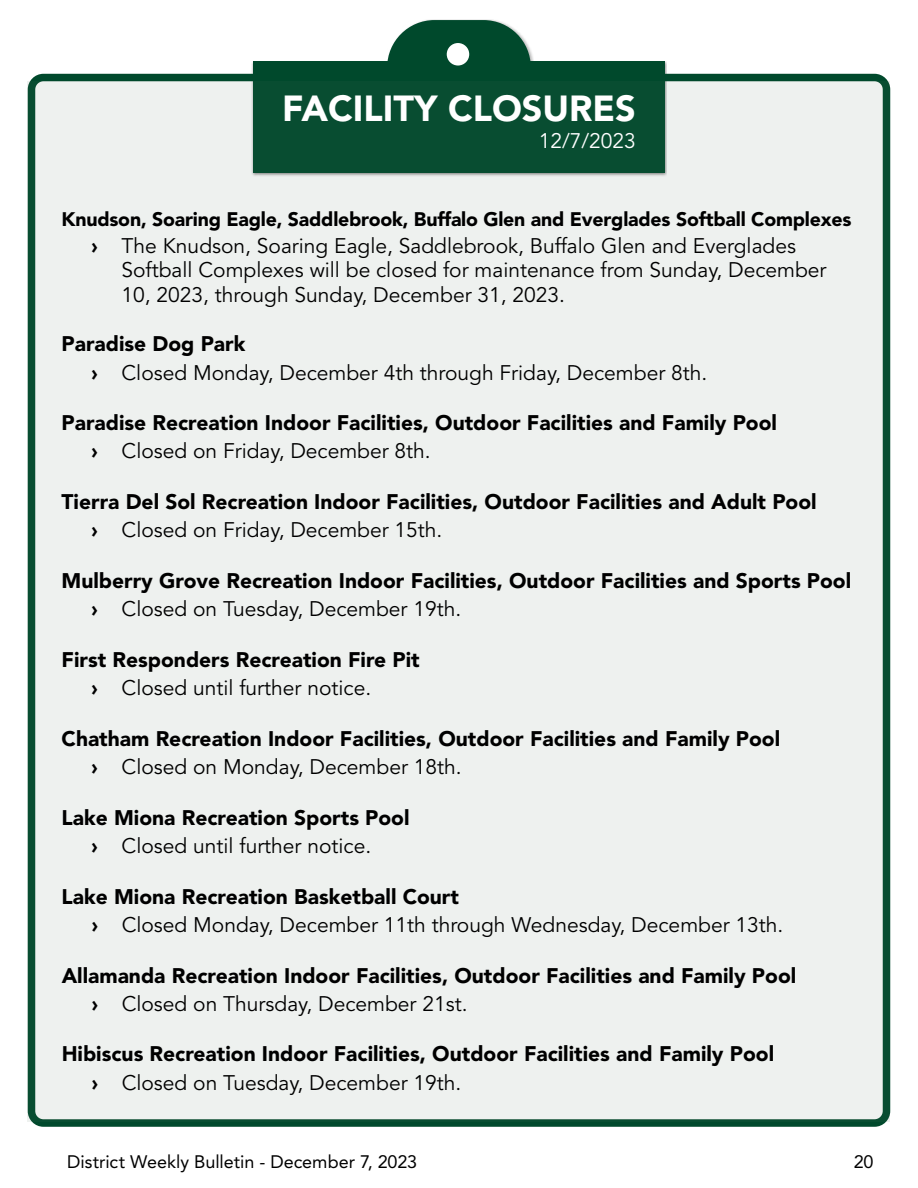
<style>
.page{position:relative;width:918px;height:1188px;background:#fff}
.page>*{position:absolute;margin:0;border:0;box-sizing:border-box;transform-origin:0 0}
.t1{font:900 36px "Avenir LT Std";color:#fff}
.t2{font:900 21px/28.2px "Avenir LT Std";color:#000}
.t3{font:21px/24.6px "Avenir LT Std";color:#000}
.t4{font:21px "Avenir";color:#000}
.t5{font:21px "Avenir";color:#fff}
.t6{font:900 19.5px "Avenir LT Std";letter-spacing:-.01em;color:#000}
.t7{font:18px "Avenir LT Std";color:#000}
.s1{font-family:"Avenir";font-weight:900}
.s2{font-weight:900}
.s3{font-family:"Avenir"}
.s4{font-family:"Avenir";font-weight:400}
.s5{font-weight:400}
.s6{font-family:"Avenir LT Std"}
</style>
<div class="page">
<div style="left:387px;top:19px;width:147px;height:132px;background:#000;opacity:.29"></div>
<div style="left:389px;top:22px;width:140px;height:123px;background:#00492c;border-radius:45px"></div>
<div style="left:387px;top:20px;width:144px;height:128px;border:4px solid #00492c;border-radius:45px"></div>
<div style="left:253px;top:61px;width:412px;height:111px;background:#00492c"></div>
<div style="left:447px;top:43px;width:22px;height:23px;background:#fff;border-radius:50%"></div>
<div style="left:28px;top:81px;width:862px;height:1041px;background:#eef1ef"></div>
<h1 class="t1" style="left:282px;top:87px;width:355px">FACILITY CLOSURES</h1>
<p class="t5" style="left:539px;top:125px;width:99px">12/7/2023</p>
<p class="t6" style="left:62px;top:207px;width:791px">Knudson, Soaring Eagle, Saddlebrook, Buffalo Glen and Everglades Softball Complexes</p>
<p class="t3" style="left:122px;top:234px;width:707px;text-indent:-30px"><span class="s1">›</span> The Knudson, Soaring Eagle, Saddlebrook, Buffalo Glen and Everglades<br>Softball Complexes will be closed for maintenance from Sunday, December<br>10, 2023, through Sunday, December 31, 2023.</p>
<p class="t3" style="left:92px;top:331px;width:617px;line-height:28.2px;text-indent:-30px"><span class="s2">Paradise Dog Park<br></span><span class="s1">›</span> <span class="s3">Closed Monday,</span> December 4th through Friday, December 8th.</p>
<p class="t2" style="left:92px;top:409px;width:687px;text-indent:-30px">Paradise Recreation Indoor Facilities, Outdoor Facilities and Family Pool <span class="s3">›</span> <span class="s4">Closed on</span> <span class="s5">Friday, December 8th.</span></p>
<p class="t2" style="left:92px;top:488px;width:727px;text-indent:-30px">Tierra Del Sol Recreation Indoor Facilities, Outdoor Facilities and Adult Pool <span class="s3">›</span> <span class="s4">Closed on</span> <span class="s5">Friday, December 15th.</span></p>
<p class="t2" style="left:92px;top:567px;width:761px;text-indent:-30px">Mulberry Grove Recreation Indoor Facilities, Outdoor Facilities and Sports Pool <span class="s3">›</span> <span class="s4">Closed on</span> <span class="s5">Tuesday, December 19th.</span></p>
<p class="t2" style="left:62px;top:645px;width:360px">First Responders Recreation Fire Pit</p>
<p class="t4" style="left:92px;top:672px;width:281px"><span class="s2">›</span> Closed until further notice<span class="s6">.</span></p>
<p class="t2" style="left:92px;top:724px;width:690px;text-indent:-30px">Chatham Recreation Indoor Facilities, Outdoor Facilities and Family Pool <span class="s3">›</span> <span class="s4">Closed on</span> <span class="s5">Monday, December 18th.</span></p>
<p class="t2" style="left:62px;top:803px;width:349px">Lake Miona Recreation Sports Pool</p>
<p class="t4" style="left:92px;top:830px;width:281px"><span class="s2">›</span> Closed until further notice<span class="s6">.</span></p>
<p class="t3" style="left:92px;top:883px;width:693px;line-height:28.2px;text-indent:-30px"><span class="s2">Lake Miona Recreation Basketball Court<br></span><span class="s1">›</span> <span class="s3">Closed Monday,</span> December 11th through Wednesday, December 13th.</p>
<p class="t2" style="left:92px;top:961px;width:706px;text-indent:-30px">Allamanda Recreation Indoor Facilities, Outdoor Facilities and Family Pool <span class="s3">›</span> <span class="s4">Closed on</span> <span class="s5">Thursday, December 21st.</span></p>
<p class="t2" style="left:92px;top:1040px;width:684px;text-indent:-30px">Hibiscus Recreation Indoor Facilities, Outdoor Facilities and Family Pool <span class="s3">›</span> <span class="s4">Closed on</span> <span class="s5">Tuesday, December 19th.</span></p>
<p class="t7" style="left:67px;top:1151px;width:352px">District Weekly Bulletin - December 7, 2023</p>
<p class="t7" style="left:854px;top:1151px;width:21px">20</p>
</div>
